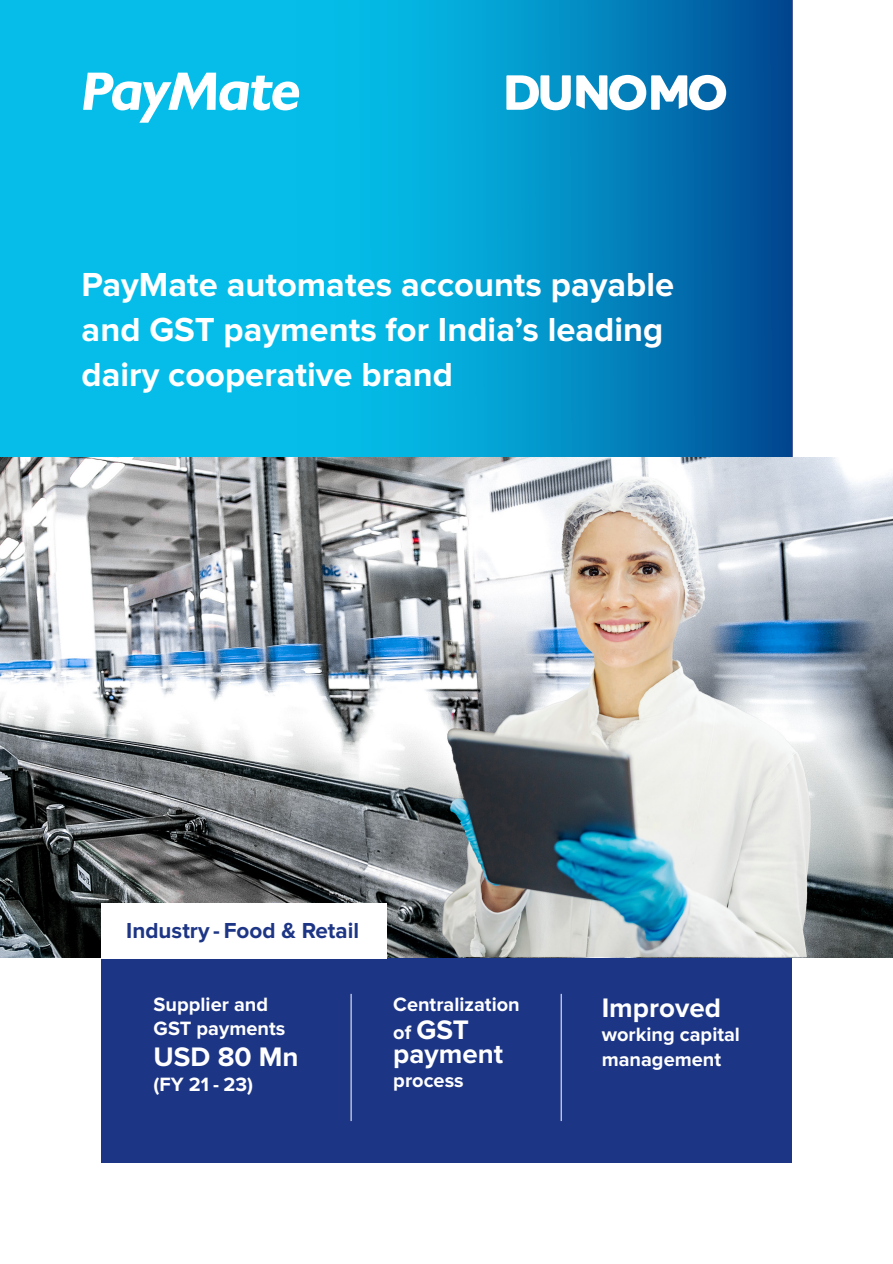
<style>
.page{position:relative;width:893px;height:1264px;background:#fff}
.page>*{position:absolute;margin:0;border:0;box-sizing:border-box;transform-origin:0 0}
.t1{font:700 34.5px/45px "Proxima Nova";color:#fff}
.t2{font:700 27.75px/24px "Proxima Nova";color:#fff}
.t3{font:700 22.5px "Proxima Nova";color:#1d3585}
.t4{font:700 19.95px/24.3px "Proxima Nova";color:#fff}
.s1{font-size:19.95px}
</style>
<div class="page">
<div style="left:101px;top:936px;width:691px;height:226px;background:#1d3585"></div>
<hr style="left:351px;top:993px;width:1px;height:127px;background:#fff">
<hr style="left:561px;top:993px;width:1px;height:127px;background:#fff">
<svg style="left:0;top:0;width:792px;height:457px;background:#03a0d2"></svg>
<svg style="left:83px;top:73px;width:216px;height:50px"></svg>
<svg style="left:506px;top:75px;width:220px;height:35px"></svg>
<img style="left:0;top:457px;width:893px;height:500px">
<div style="left:101px;top:903px;width:285px;height:55px;background:#fff"></div>
<p class="t1" style="left:82px;top:264px;width:594px">PayMate automates accounts payable and GST payments for India’s leading dairy cooperative brand</p>
<p class="t3" style="left:126px;top:917px;width:234px">Industry - Food &amp; Retail</p>
<p class="t4" style="left:154px;top:992px;width:133px">Supplier and<br>GST payments</p>
<p class="t2" style="left:154px;top:1046px;width:146px">USD 80 Mn</p>
<p class="t4" style="left:154px;top:1072px;width:101px">(FY 21 - 23)</p>
<p class="t4" style="left:393px;top:992px;width:128px">Centralization</p>
<p class="t2" style="left:393px;top:1018px;width:111px"><span class="s1">of</span> GST payment</p>
<p class="t4" style="left:393px;top:1069px;width:72px">process</p>
<p class="t2" style="left:602px;top:996px;width:121px">Improved</p>
<p class="t4" style="left:602px;top:1023px;width:140px">working capital management</p>
</div>
